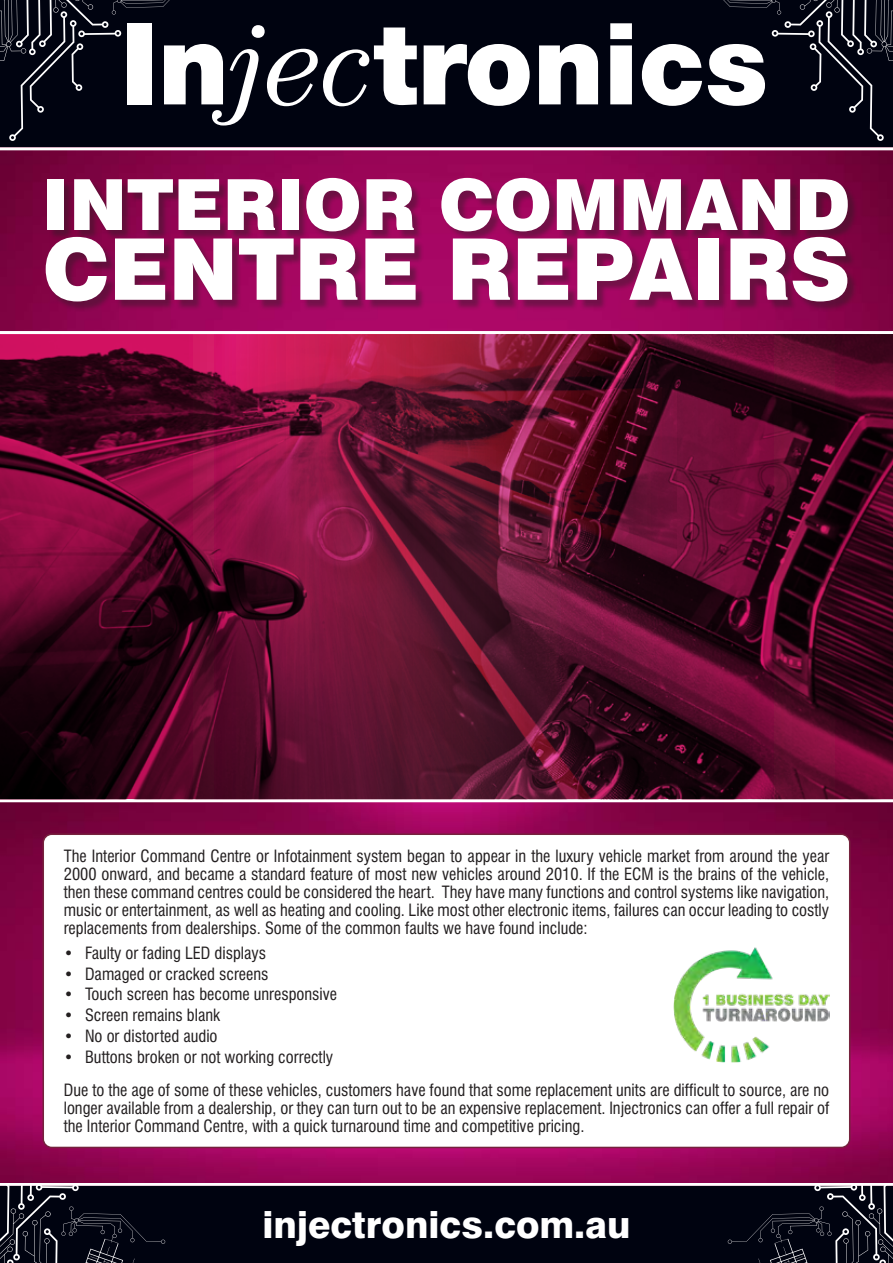
<style>
.page{position:relative;width:893px;height:1263px;background:#fff}
.page>*{position:absolute;margin:0;border:0;box-sizing:border-box;transform-origin:0 0}
.t1{font:900 85.2px "Swiss 721 BT";color:#fff}
.t2{font:900 70.65px "Swiss 721 BT";color:#fff}
.t3{font:800 37.5px "Swiss 721 BT";color:#fff}
.t4{font:condensed 16.5px/18px "Swiss 721 BT";color:#231f20;text-align:justify}
</style>
<div class="page">
<div style="left:0;top:0;width:893px;height:149px;background:#000310"></div>
<div style="left:0;top:1186px;width:893px;height:77px;background:#000310"></div>
<img style="left:0;top:150px;width:893px;height:1033px">
<hr style="left:0;top:147px;width:893px;height:3px;background:#fff">
<div style="left:43px;top:834px;width:807px;height:313px;background:#fff;border-radius:9px"></div>
<div style="left:43px;top:833px;width:807px;height:315px;border:2px solid #75223d;border-radius:9px"></div>
<svg style="left:424px;top:44px;width:106px;height:62px"></svg>
<svg style="left:539px;top:44px;width:59px;height:60px"></svg>
<svg style="left:610px;top:23px;width:22px;height:81px;background:#e6e6e7"></svg>
<div style="left:49px;top:180px;width:809px;height:62px;background:#231f20;opacity:.4"></div>
<div style="left:47px;top:239px;width:811px;height:73px;background:#231f20;opacity:.4"></div>
<hr style="left:0;top:331px;width:893px;height:3px;background:#fff">
<img style="left:673px;top:947px;width:156px;height:115px">
<svg style="left:0;top:1185px;width:165px;height:78px"></svg>
<svg style="left:728px;top:1185px;width:165px;height:78px"></svg>
<svg style="left:642px;top:0;width:251px;height:141px"></svg>
<svg style="left:0;top:0;width:417px;height:141px"></svg>
<hr style="left:0;top:799px;width:893px;height:3px;background:#fff">
<img style="left:0;top:334px;width:217px;height:465px">
<img style="left:217px;top:334px;width:676px;height:465px">
<h2 class="t2" style="left:43px;top:162px;width:809px">INTERIOR COMMAND</h2>
<h1 class="t1" style="left:43px;top:217px;width:809px">CENTRE REPAIRS</h1>
<p class="t4" style="left:64px;top:847px;width:767px">The Interior Command Centre or Infotainment system began to appear in the luxury vehicle market from around the year 2000 onward, and became a standard feature of most new vehicles around 2010. If the ECM is the brains of the vehicle, then these command centres could be considered the heart. They have many functions and control systems like navigation, music or entertainment, as well as heating and cooling. Like most other electronic items, failures can occur leading to costly replacements from dealerships. Some of the common faults we have found include:</p>
<p class="t4" style="left:64px;top:944px;width:204px">• Faulty or fading LED displays</p>
<p class="t4" style="left:64px;top:965px;width:206px">• Damaged or cracked screens</p>
<p class="t4" style="left:64px;top:985px;width:275px">• Touch screen has become unresponsive</p>
<p class="t4" style="left:64px;top:1006px;width:158px">• Screen remains blank</p>
<p class="t4" style="left:64px;top:1027px;width:155px">• No or distorted audio</p>
<p class="t4" style="left:64px;top:1048px;width:271px">• Buttons broken or not working correctly</p>
<p class="t4" style="left:64px;top:1081px;width:767px">Due to the age of some of these vehicles, customers have found that some replacement units are difficult to source, are no longer available from a dealership, or they can turn out to be an expensive replacement. Injectronics can offer a full repair of the Interior Command Centre, with a quick turnaround time and competitive pricing.</p>
<h3 class="t3" style="left:262px;top:1202px;width:370px">injectronics.com.au</h3>
</div>
